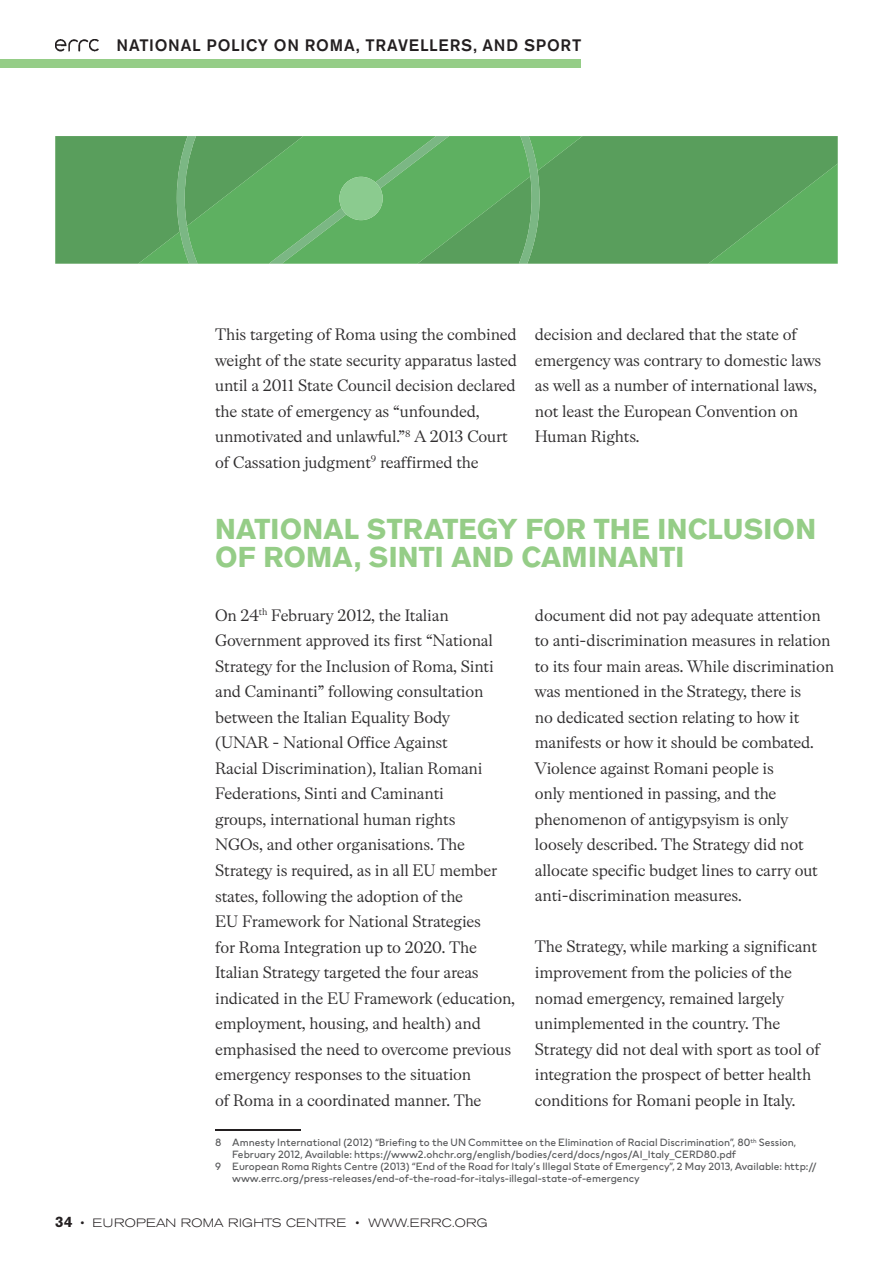
<style>
.page{position:relative;width:893px;height:1263px;background:#fff}
.page>*{position:absolute;margin:0;border:0;box-sizing:border-box;transform-origin:0 0}
.t1{font:700 28.5px/28.5px "Akzidenz Grotesk BE";letter-spacing:.005em;color:#95cd87}
.t2{font:16.5px/25.5px "HM Serif";letter-spacing:-.01em;color:#312f30}
.t3{font:500 16.5px "Akzidenz Grotesk BE";letter-spacing:.045em;color:#231f20}
.t4{font:300 expanded 12px "Akzidenz Grotesk BE";letter-spacing:.02em;color:#231f20}
.t5{font:10.5px "HM Sans";color:#57585a}
.s1{font-weight:700;font-stretch:normal;font-size:15px}
</style>
<div class="page">
<hr style="left:215px;top:1129px;width:85px;height:1px;background:#231f20">
<svg style="left:55px;top:136px;width:783px;height:128px;background:#5da660"></svg>
<div style="left:0;top:60px;width:581px;height:8px;background:#95cd87"></div>
<img style="left:55px;top:39px;width:44px;height:12px">
<p class="t3" style="left:117px;top:35px;width:466px">NATIONAL POLICY ON ROMA, TRAVELLERS, AND SPORT</p>
<p class="t2" style="left:215px;top:321px;width:303px">This targeting of Roma using the combined weight of the state security apparatus lasted until a 2011 State Council decision declared the state of emergency as “unfounded, unmotivated and unlawful.”<sup>8</sup> A 2013 Court of Cassation judgment<sup>9</sup> reaffirmed the</p>
<p class="t2" style="left:535px;top:321px;width:288px">decision and declared that the state of emergency was contrary to domestic laws as well as a number of international laws, not least the European Convention on Human Rights.</p>
<h1 class="t1" style="left:215px;top:515px;width:602px">NATIONAL STRATEGY FOR THE INCLUSION<br>OF ROMA, SINTI AND CAMINANTI</h1>
<p class="t2" style="left:215px;top:602px;width:301px">On 24<sup>th</sup> February 2012, the Italian Government approved its first “National Strategy for the Inclusion of Roma, Sinti and Caminanti” following consultation between the Italian Equality Body<br>(UNAR - National Office Against<br>Racial Discrimination), Italian Romani Federations, Sinti and Caminanti<br>groups, international human rights<br>NGOs, and other organisations. The Strategy is required, as in all EU member states, following the adoption of the<br>EU Framework for National Strategies<br>for Roma Integration up to 2020. The Italian Strategy targeted the four areas indicated in the EU Framework (education, employment, housing, and health) and emphasised the need to overcome previous emergency responses to the situation<br>of Roma in a coordinated manner. The</p>
<p class="t2" style="left:535px;top:602px;width:301px">document did not pay adequate attention to anti-discrimination measures in relation to its four main areas. While discrimination was mentioned in the Strategy, there is<br>no dedicated section relating to how it manifests or how it should be combated.<br>Violence against Romani people is<br>only mentioned in passing, and the phenomenon of antigypsyism is only loosely described. The Strategy did not allocate specific budget lines to carry out anti-discrimination measures.</p>
<p class="t2" style="left:535px;top:933px;width:287px">The Strategy, while marking a significant improvement from the policies of the nomad emergency, remained largely unimplemented in the country. The Strategy did not deal with sport as tool of integration the prospect of better health conditions for Romani people in Italy.</p>
<p class="t5" style="left:215px;top:1135px;width:582px">8 Amnesty International (2012) “Briefing to the UN Committee on the Elimination of Racial Discrimination”, 80<sup>th</sup> Session,</p>
<p class="t5" style="left:232px;top:1147px;width:505px">February 2012, Available: https://www2.ohchr.org/english/bodies/cerd/docs/ngos/AI_Italy_CERD80.pdf</p>
<p class="t5" style="left:215px;top:1159px;width:603px">9 European Roma Rights Centre (2013) “End of the Road for Italy’s Illegal State of Emergency”, 2 May 2013, Available: http://</p>
<p class="t5" style="left:232px;top:1171px;width:409px">www.errc.org/press-releases/end-of-the-road-for-italys-illegal-state-of-emergency</p>
<p class="t4" style="left:55px;top:1216px;width:434px"><span class="s1">34</span> • EUROPEAN ROMA RIGHTS CENTRE • WWW.ERRC.ORG</p>
</div>
